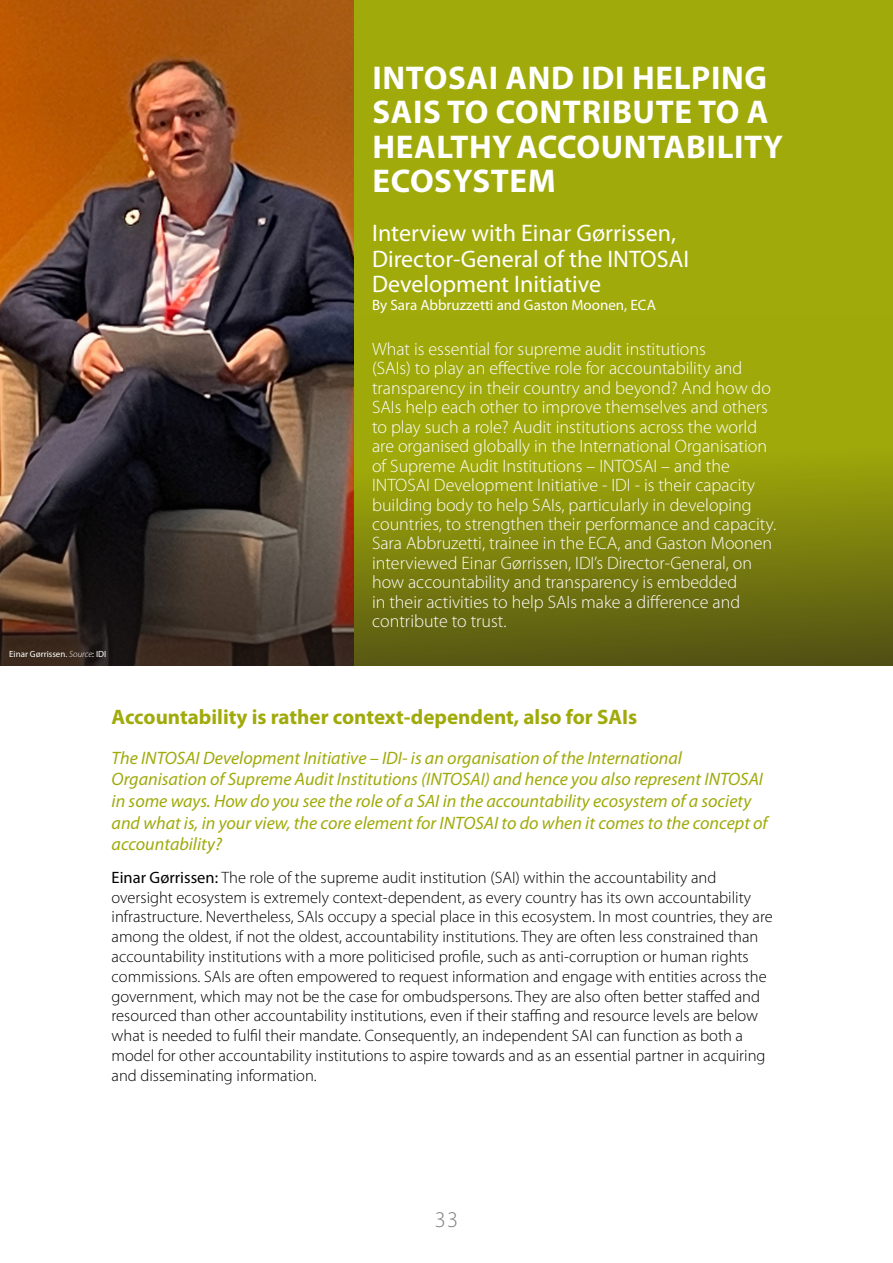
<style>
.page{position:relative;width:893px;height:1263px;background:#fff}
.page>*{position:absolute;margin:0;border:0;box-sizing:border-box;transform-origin:0 0}
.t1{font:700 33px/34.5px "Myriad Pro";letter-spacing:.02em;color:#fff}
.t2{font:24px/25.5px "Myriad Pro";color:#fff}
.t3{font:300 22.5px "Myriad Pro";color:#808080}
.t4{font:700 21px "Myriad Pro";color:#a0aa0a}
.t5{font:300 18px/19.5px "Myriad Pro";color:#fff}
.t6{font:italic 18px/21.6px "Myriad Pro";color:#a0aa0a}
.t7{font:300 16.5px/19.8px "Myriad Pro";color:#000}
.t8{font:15px "Myriad Pro";color:#fff}
.t9{font:9px "Myriad Pro";color:#fff}
.s1{font-weight:300;font-style:italic}
.s2{font-weight:400}
</style>
<div class="page">
<div style="left:0;top:0;width:893px;height:665px;background:#a0aa0a"></div>
<img style="left:0;top:0;width:353px;height:315px">
<svg style="left:0;top:315px;width:893px;height:350px"></svg>
<p class="t9" style="left:9px;top:649px;width:99px">Einar Gørrissen. <span class="s1">Source</span>: IDI</p>
<h1 class="t1" style="left:372px;top:59px;width:412px">INTOSAI AND IDI HELPING<br>SAIS TO CONTRIBUTE TO A<br>HEALTHY ACCOUNTABILITY<br>ECOSYSTEM</h1>
<h2 class="t2" style="left:372px;top:220px;width:318px">Interview with Einar Gørrissen,<br>Director-General of the INTOSAI<br>Development Initiative</h2>
<p class="t8" style="left:372px;top:296px;width:285px">By Sara Abbruzzetti and Gaston Moonen, ECA</p>
<p class="t5" style="left:372px;top:339px;width:406px">What is essential for supreme audit institutions<br>(SAIs) to play an effective role for accountability and transparency in their country and beyond? And how do SAIs help each other to improve themselves and others to play such a role? Audit institutions across the world are organised globally in the International Organisation of Supreme Audit Institutions – INTOSAI – and the INTOSAI Development Initiative - IDI - is their capacity building body to help SAIs, particularly in developing countries, to strengthen their performance and capacity.<br>Sara Abbruzetti, trainee in the ECA, and Gaston Moonen interviewed Einar Gørrissen, IDI’s Director-General, on how accountability and transparency is embedded<br>in their activities to help SAIs make a difference and contribute to trust.</p>
<p class="t4" style="left:112px;top:703px;width:527px">Accountability is rather context-dependent, also for SAIs</p>
<p class="t6" style="left:112px;top:747px;width:658px">The INTOSAI Development Initiative – IDI- is an organisation of the International Organisation of Supreme Audit Institutions (INTOSAI) and hence you also represent INTOSAI in some ways. How do you see the role of a SAI in the accountability ecosystem of a society and what is, in your view, the core element for INTOSAI to do when it comes to the concept of accountability?</p>
<p class="t7" style="left:112px;top:868px;width:663px"><span class="s2">Einar Gørrissen:</span> The role of the supreme audit institution (SAI) within the accountability and oversight ecosystem is extremely context-dependent, as every country has its own accountability infrastructure. Nevertheless, SAIs occupy a special place in this ecosystem. In most countries, they are among the oldest, if not the oldest, accountability institutions. They are often less constrained than accountability institutions with a more politicised profile, such as anti-corruption or human rights commissions. SAIs are often empowered to request information and engage with entities across the government, which may not be the case for ombudspersons. They are also often better staffed and resourced than other accountability institutions, even if their staffing and resource levels are below what is needed to fulfil their mandate. Consequently, an independent SAI can function as both a model for other accountability institutions to aspire towards and as an essential partner in acquiring and disseminating information.</p>
<h3 class="t3" style="left:435px;top:1207px;width:25px">33</h3>
</div>
